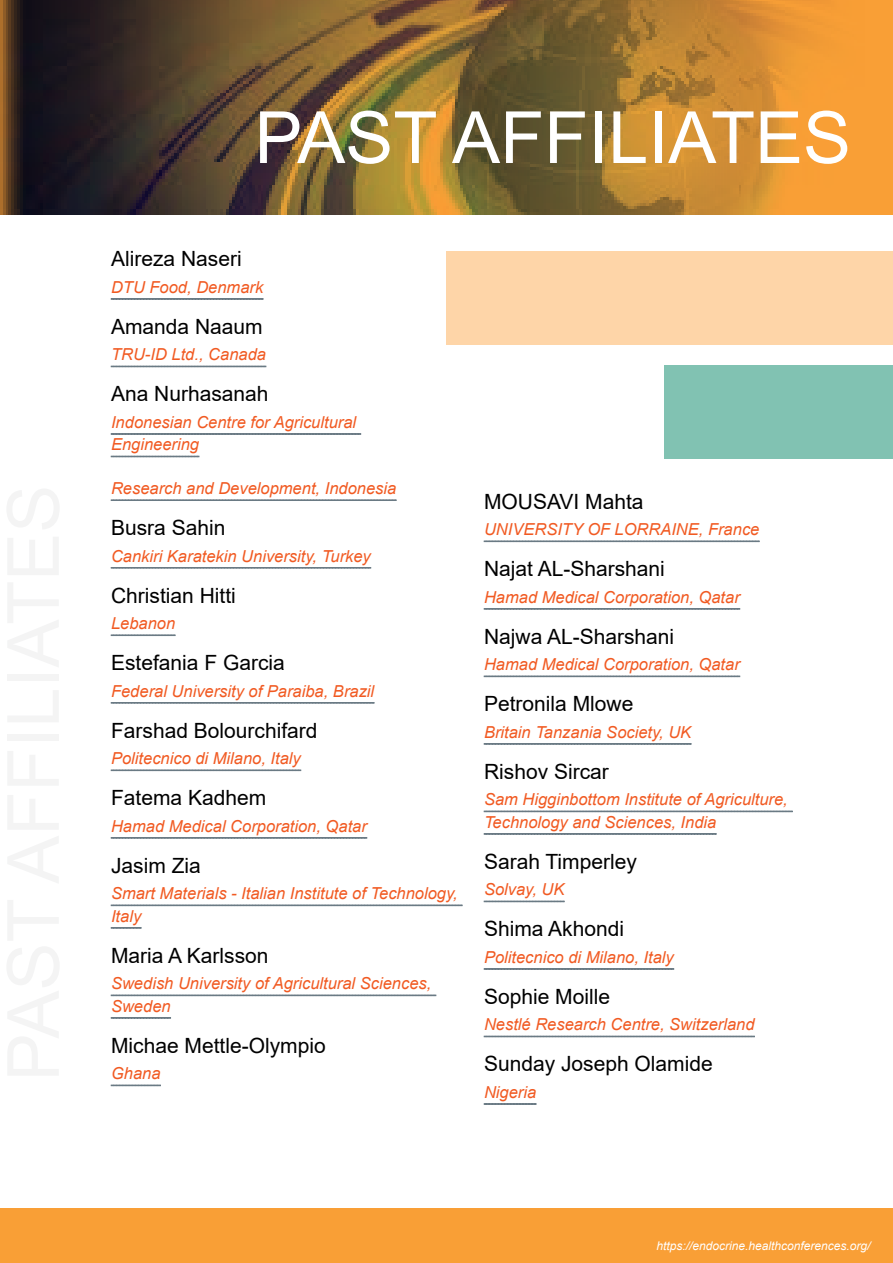
<style>
.page{position:relative;width:893px;height:1263px;background:#fff}
.page>*{position:absolute;margin:0;border:0;box-sizing:border-box;transform-origin:0 0}
.t1{font:72px "Arial";color:#fff}
.t2{font:21px "Arial";color:#000}
.t3{font:italic 16.5px/22.5px "Arial";color:#f15a22}
.t4{font:italic 12px "Arial";color:#fff}
</style>
<div class="page">
<div style="left:0;top:1209px;width:893px;height:54px;background:#f99f36"></div>
<div style="left:0;top:0;width:893px;height:215px;background:#f99f36"></div>
<img style="left:0;top:0;width:818px;height:215px">
<div style="left:446px;top:251px;width:447px;height:93px;background:#fed5a8"></div>
<div style="left:664px;top:366px;width:229px;height:93px;background:#81c2b2"></div>
<svg style="left:111px;top:298px;width:152px;height:2px"></svg>
<svg style="left:111px;top:365px;width:155px;height:2px"></svg>
<svg style="left:111px;top:433px;width:250px;height:2px"></svg>
<svg style="left:111px;top:456px;width:89px;height:1px"></svg>
<svg style="left:111px;top:499px;width:285px;height:2px"></svg>
<svg style="left:111px;top:567px;width:260px;height:2px"></svg>
<svg style="left:111px;top:634px;width:65px;height:2px"></svg>
<svg style="left:111px;top:702px;width:263px;height:2px"></svg>
<svg style="left:111px;top:769px;width:190px;height:2px"></svg>
<svg style="left:111px;top:837px;width:256px;height:2px"></svg>
<svg style="left:111px;top:904px;width:351px;height:2px"></svg>
<svg style="left:111px;top:927px;width:31px;height:2px"></svg>
<svg style="left:111px;top:994px;width:325px;height:2px"></svg>
<svg style="left:111px;top:1017px;width:60px;height:2px"></svg>
<svg style="left:111px;top:1085px;width:50px;height:1px"></svg>
<svg style="left:484px;top:540px;width:276px;height:2px"></svg>
<svg style="left:484px;top:608px;width:256px;height:2px"></svg>
<svg style="left:484px;top:675px;width:256px;height:2px"></svg>
<svg style="left:484px;top:743px;width:207px;height:2px"></svg>
<svg style="left:484px;top:810px;width:309px;height:2px"></svg>
<svg style="left:484px;top:833px;width:233px;height:2px"></svg>
<svg style="left:484px;top:901px;width:81px;height:1px"></svg>
<svg style="left:484px;top:968px;width:190px;height:2px"></svg>
<svg style="left:484px;top:1035px;width:271px;height:2px"></svg>
<svg style="left:484px;top:1103px;width:53px;height:2px"></svg>
<h1 class="t1" style="left:254px;top:88px;width:598px">PAST AFFILIATES</h1>
<p class="t2" style="left:111px;top:244px;width:132px">Alireza Naseri</p>
<p class="t3" style="left:111px;top:276px;width:154px">DTU Food, Denmark</p>
<p class="t2" style="left:111px;top:312px;width:153px">Amanda Naaum</p>
<p class="t3" style="left:111px;top:344px;width:156px">TRU-ID Ltd., Canada</p>
<p class="t2" style="left:111px;top:379px;width:159px">Ana Nurhasanah</p>
<p class="t3" style="left:111px;top:411px;width:247px">Indonesian Centre for Agricultural<br>Engineering</p>
<p class="t3" style="left:111px;top:477px;width:287px">Research and Development, Indonesia</p>
<p class="t2" style="left:111px;top:513px;width:116px">Busra Sahin</p>
<p class="t3" style="left:111px;top:545px;width:261px">Cankiri Karatekin University, Turkey</p>
<p class="t2" style="left:111px;top:581px;width:126px">Christian Hitti</p>
<p class="t3" style="left:111px;top:612px;width:66px">Lebanon</p>
<p class="t2" style="left:111px;top:648px;width:175px">Estefania F Garcia</p>
<p class="t3" style="left:111px;top:680px;width:265px">Federal University of Paraiba, Brazil</p>
<p class="t2" style="left:111px;top:716px;width:208px">Farshad Bolourchifard</p>
<p class="t3" style="left:111px;top:747px;width:191px">Politecnico di Milano, Italy</p>
<p class="t2" style="left:111px;top:783px;width:157px">Fatema Kadhem</p>
<p class="t3" style="left:111px;top:815px;width:257px">Hamad Medical Corporation, Qatar</p>
<p class="t2" style="left:111px;top:851px;width:91px">Jasim Zia</p>
<p class="t3" style="left:111px;top:882px;width:348px">Smart Materials - Italian Institute of Technology,<br>Italy</p>
<p class="t2" style="left:111px;top:941px;width:159px">Maria A Karlsson</p>
<p class="t3" style="left:111px;top:972px;width:322px">Swedish University of Agricultural Sciences,<br>Sweden</p>
<p class="t2" style="left:111px;top:1031px;width:216px">Michae Mettle-Olympio</p>
<p class="t3" style="left:111px;top:1062px;width:51px">Ghana</p>
<p class="t2" style="left:484px;top:487px;width:161px">MOUSAVI Mahta</p>
<p class="t3" style="left:484px;top:518px;width:277px">UNIVERSITY OF LORRAINE, France</p>
<p class="t2" style="left:484px;top:554px;width:182px">Najat AL-Sharshani</p>
<p class="t3" style="left:484px;top:586px;width:257px">Hamad Medical Corporation, Qatar</p>
<p class="t2" style="left:484px;top:622px;width:192px">Najwa AL-Sharshani</p>
<p class="t3" style="left:484px;top:653px;width:257px">Hamad Medical Corporation, Qatar</p>
<p class="t2" style="left:484px;top:689px;width:151px">Petronila Mlowe</p>
<p class="t3" style="left:484px;top:721px;width:209px">Britain Tanzania Society, UK</p>
<p class="t2" style="left:484px;top:757px;width:126px">Rishov Sircar</p>
<p class="t3" style="left:484px;top:789px;width:305px">Sam Higginbottom Institute of Agriculture,<br>Technology and Sciences, India</p>
<p class="t2" style="left:484px;top:847px;width:154px">Sarah Timperley</p>
<p class="t3" style="left:484px;top:879px;width:82px">Solvay, UK</p>
<p class="t2" style="left:484px;top:914px;width:142px">Shima Akhondi</p>
<p class="t3" style="left:484px;top:946px;width:191px">Politecnico di Milano, Italy</p>
<p class="t2" style="left:484px;top:982px;width:128px">Sophie Moille</p>
<p class="t3" style="left:484px;top:1014px;width:272px">Nestlé Research Centre, Switzerland</p>
<p class="t2" style="left:484px;top:1049px;width:230px">Sunday Joseph Olamide</p>
<p class="t3" style="left:484px;top:1081px;width:54px">Nigeria</p>
<p class="t4" style="left:656px;top:1238px;width:216px">https://endocrine.healthconferences.org/</p>
</div>
